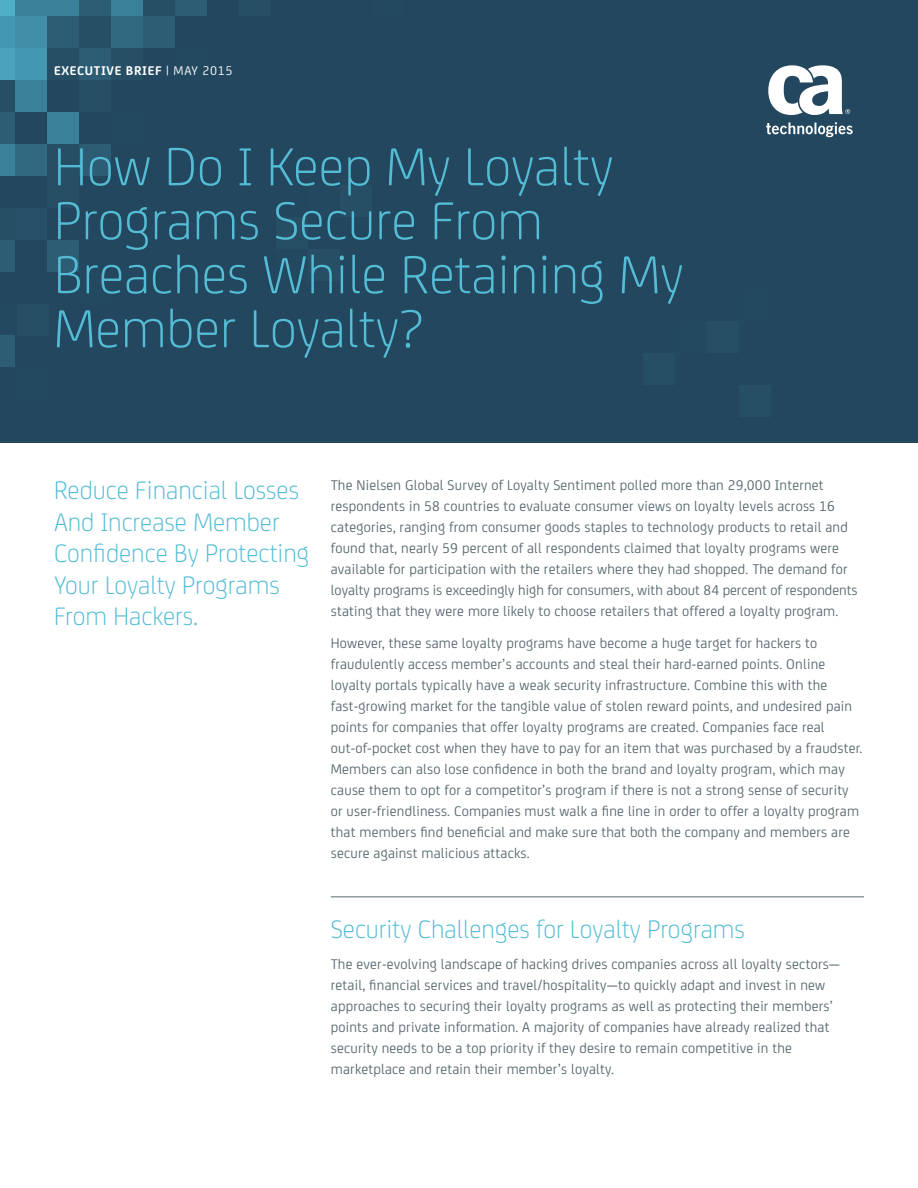
<style>
.page{position:relative;width:918px;height:1188px;background:#fff}
.page>*{position:absolute;margin:0;border:0;box-sizing:border-box;transform-origin:0 0}
.t1{font:300 57px/54px "CA Sans";color:#54bcd5}
.t2{font:300 27px/31.5px "CA Sans";color:#54bcd5}
.t3{font:15px/21px "CA Sans";letter-spacing:.015em;color:#58686e}
.t4{font:700 13.5px "CA Sans";letter-spacing:.05em;color:#fff}
.s1{font-weight:400}
</style>
<div class="page">
<div style="left:0;top:0;width:918px;height:443px;background:#23475e"></div>
<div style="left:0;top:144px;width:15px;height:32px;background:#3a8098"></div>
<div style="left:15px;top:144px;width:32px;height:32px;background:#316981"></div>
<div style="left:47px;top:144px;width:32px;height:32px;background:#264e65"></div>
<div style="left:79px;top:144px;width:32px;height:32px;background:#2c5d75"></div>
<div style="left:47px;top:176px;width:32px;height:32px;background:#264e65"></div>
<div style="left:0;top:208px;width:15px;height:32px;background:#264e65"></div>
<div style="left:15px;top:208px;width:32px;height:32px;background:#265067"></div>
<div style="left:0;top:240px;width:15px;height:32px;background:#2c5d75"></div>
<div style="left:47px;top:240px;width:32px;height:32px;background:#2c5d75"></div>
<div style="left:0;top:336px;width:15px;height:31px;background:#2c5d75"></div>
<div style="left:17px;top:304px;width:32px;height:32px;background:#264e65"></div>
<div style="left:0;top:0;width:15px;height:16px;background:#4eafc7"></div>
<div style="left:0;top:16px;width:15px;height:32px;background:#4497b0"></div>
<div style="left:0;top:48px;width:15px;height:32px;background:#49a3bc"></div>
<div style="left:0;top:80px;width:15px;height:32px;background:#264e65"></div>
<div style="left:0;top:112px;width:15px;height:32px;background:#2c5d75"></div>
<div style="left:15px;top:0;width:32px;height:16px;background:#3a8098"></div>
<div style="left:15px;top:16px;width:32px;height:32px;background:#408ea7"></div>
<div style="left:15px;top:48px;width:32px;height:32px;background:#4497b0"></div>
<div style="left:15px;top:80px;width:32px;height:32px;background:#3a8098"></div>
<div style="left:47px;top:112px;width:32px;height:32px;background:#3a8098"></div>
<div style="left:47px;top:0;width:32px;height:16px;background:#3a8098"></div>
<div style="left:47px;top:16px;width:32px;height:32px;background:#2c5d75"></div>
<div style="left:47px;top:48px;width:32px;height:32px;background:#264e65"></div>
<div style="left:79px;top:0;width:32px;height:16px;background:#2c5d75"></div>
<div style="left:79px;top:16px;width:32px;height:32px;background:#264e65"></div>
<div style="left:79px;top:48px;width:32px;height:32px;background:#2c5d75"></div>
<div style="left:79px;top:80px;width:32px;height:32px;background:#264e65"></div>
<div style="left:111px;top:0;width:32px;height:16px;background:#3a8098"></div>
<div style="left:111px;top:16px;width:32px;height:32px;background:#316981"></div>
<div style="left:111px;top:48px;width:32px;height:32px;background:#264e65"></div>
<div style="left:143px;top:0;width:32px;height:16px;background:#264e65"></div>
<div style="left:143px;top:16px;width:32px;height:32px;background:#2c5d75"></div>
<div style="left:175px;top:0;width:31px;height:16px;background:#2c5d75"></div>
<div style="left:238px;top:0;width:32px;height:16px;background:#264e65"></div>
<div style="left:277px;top:217px;width:31px;height:32px;background:#264e65"></div>
<div style="left:308px;top:249px;width:32px;height:32px;background:#264e65"></div>
<div style="left:340px;top:185px;width:32px;height:32px;background:#264e65"></div>
<div style="left:707px;top:321px;width:32px;height:32px;background:#264e65"></div>
<div style="left:643px;top:353px;width:32px;height:32px;background:#264e65"></div>
<div style="left:739px;top:385px;width:32px;height:32px;background:#264e65"></div>
<svg style="left:766px;top:122px;width:87px;height:15px"></svg>
<svg style="left:768px;top:65px;width:82px;height:50px"></svg>
<hr style="left:331px;top:897px;width:533px;height:1px;background:#58686e">
<p class="t4" style="left:54px;top:61px;width:180px">EXECUTIVE BRIEF <span class="s1">| MAY 2015</span></p>
<h1 class="t1" style="left:54px;top:136px;width:631px">How Do I Keep My Loyalty<br>Programs Secure From<br>Breaches While Retaining My<br>Member Loyalty?</h1>
<h2 class="t2" style="left:54px;top:473px;width:257px">Reduce Financial Losses<br>And Increase Member<br>Confidence By Protecting<br>Your Loyalty Programs<br>From Hackers.</h2>
<p class="t3" style="left:331px;top:474px;width:528px">The Nielsen Global Survey of Loyalty Sentiment polled more than 29,000 Internet respondents in 58 countries to evaluate consumer views on loyalty levels across 16 categories, ranging from consumer goods staples to technology products to retail and found that, nearly 59 percent of all respondents claimed that loyalty programs were available for participation with the retailers where they had shopped. The demand for loyalty programs is exceedingly high for consumers, with about 84 percent of respondents stating that they were more likely to choose retailers that offered a loyalty program.</p>
<p class="t3" style="left:331px;top:631px;width:533px">However, these same loyalty programs have become a huge target for hackers to fraudulently access member’s accounts and steal their hard-earned points. Online loyalty portals typically have a weak security infrastructure. Combine this with the fast-growing market for the tangible value of stolen reward points, and undesired pain points for companies that offer loyalty programs are created. Companies face real out-of-pocket cost when they have to pay for an item that was purchased by a fraudster.<br>Members can also lose confidence in both the brand and loyalty program, which may cause them to opt for a competitor’s program if there is not a strong sense of security or user-friendliness. Companies must walk a fine line in order to offer a loyalty program that members find beneficial and make sure that both the company and members are secure against malicious attacks.</p>
<h2 class="t2" style="left:331px;top:911px;width:416px">Security Challenges for Loyalty Programs</h2>
<p class="t3" style="left:331px;top:953px;width:511px">The ever-evolving landscape of hacking drives companies across all loyalty sectors— retail, financial services and travel/hospitality—to quickly adapt and invest in new approaches to securing their loyalty programs as well as protecting their members’ points and private information. A majority of companies have already realized that security needs to be a top priority if they desire to remain competitive in the marketplace and retain their member’s loyalty.</p>
</div>
